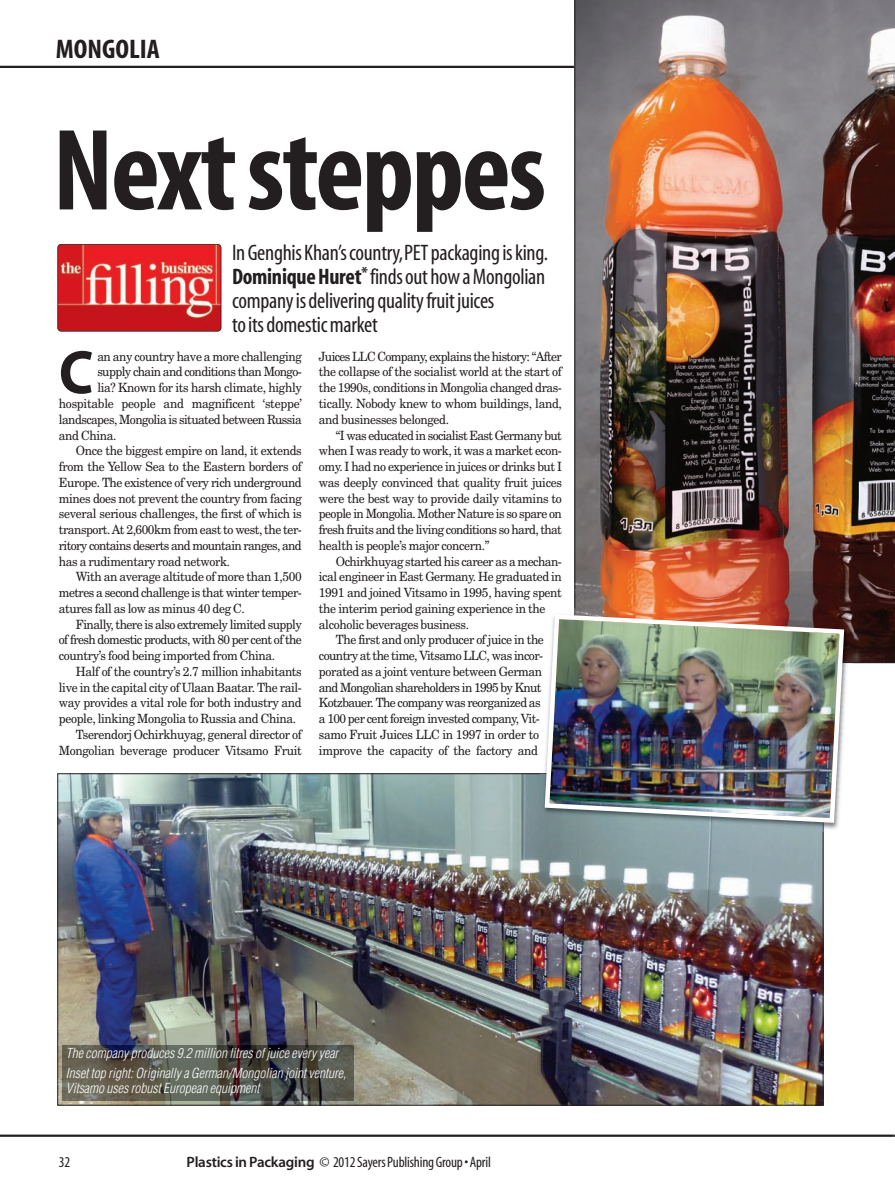
<style>
.page{position:relative;width:895px;height:1193px;background:#fff}
.page>*{position:absolute;margin:0;border:0;box-sizing:border-box;transform-origin:0 0}
.t1{font:700 condensed 117px "Myriad";letter-spacing:-.02em;color:#231f20}
.t2{font:61.8px "Myriad Bold Norm";color:#231f20;scale:.94 1}
.t3{font:700 condensed 27px "Myriad";color:#231f20;scale:1.05 1}
.t4{font:condensed 22.5px/24px "Myriad";letter-spacing:-.01em;color:#231f20}
.t5{font:condensed 15px "Myriad";letter-spacing:-.01em;color:#231f20}
.t6{font:italic 300 condensed 13.5px/19.2px "Helvetica";color:#fff}
.t7{font:12.75px/15.8px "New Century Schlbk";letter-spacing:-.03em;color:#231f20;text-align:justify;scale:.94 1}
.t8{font:12.75px "New Century Schlbk";letter-spacing:-.05em;color:#231f20;scale:.94 1}
.s1{font-weight:700}
.s2{font-family:"Myriad Semi Bold Norm";font-stretch:normal}
</style>
<div class="page">
<img style="left:0;top:0;width:894px;height:1137px">
<h3 class="t3" style="left:56px;top:39px;width:101px">MONGOLIA</h3>
<h1 class="t1" style="left:53px;top:128px;width:494px">Next steppes</h1>
<h3 class="t4" style="left:232px;top:243px;width:317px">In Genghis Khan’s country,PET packaging is king.<br><span class="s1">Dominique Huret</span><sup>*</sup>finds out how a Mongolian company is delivering quality fruit juices<br>to its domestic market</h3>
<h2 class="t2" style="left:59px;top:349px;width:38px">C</h2>
<p class="t7" style="left:97px;top:349px;width:219px">an any country have a more challenging</p>
<p class="t8" style="left:97px;top:367px;width:219px">supply chain and conditions than Mongo-</p>
<p class="t7" style="left:97px;top:381px;width:219px">lia? Known for its harsh climate, highly</p>
<p class="t7" style="left:59px;top:397px;width:260px">hospitable people and magnificent ‘steppe’</p>
<p class="t7" style="left:59px;top:412px;width:260px">landscapes, Mongolia is situated between Russia</p>
<p class="t7" style="left:59px;top:428px;width:63px">and China.</p>
<p class="t7" style="left:76px;top:444px;width:242px">Once the biggest empire on land, it extends</p>
<p class="t7" style="left:59px;top:460px;width:260px">from the Yellow Sea to the Eastern borders of</p>
<p class="t7" style="left:59px;top:475px;width:260px">Europe. The existence of very rich underground</p>
<p class="t7" style="left:59px;top:491px;width:260px">mines does not prevent the country from facing</p>
<p class="t7" style="left:59px;top:507px;width:260px">several serious challenges, the first of which is</p>
<p class="t7" style="left:59px;top:523px;width:260px">transport. At 2,600km from east to west, the ter-</p>
<p class="t8" style="left:59px;top:540px;width:260px">ritory contains deserts and mountain ranges, and</p>
<p class="t7" style="left:59px;top:554px;width:184px">has a rudimentary road network.</p>
<p class="t7" style="left:76px;top:570px;width:242px">With an average altitude of more than 1,500</p>
<p class="t7" style="left:59px;top:586px;width:260px">metres a second challenge is that winter temper-</p>
<p class="t7" style="left:59px;top:601px;width:199px">atures fall as low as minus 40 deg C.</p>
<p class="t7" style="left:76px;top:617px;width:242px">Finally, there is also extremely limited supply</p>
<p class="t8" style="left:59px;top:635px;width:260px">of fresh domestic products, with 80 per cent of the</p>
<p class="t7" style="left:59px;top:649px;width:231px">country’s food being imported from China.</p>
<p class="t7" style="left:76px;top:664px;width:242px">Half of the country’s 2.7 million inhabitants</p>
<p class="t7" style="left:59px;top:680px;width:260px">live in the capital city of Ulaan Baatar. The rail-</p>
<p class="t7" style="left:59px;top:696px;width:260px">way provides a vital role for both industry and</p>
<p class="t7" style="left:59px;top:712px;width:254px">people, linking Mongolia to Russia and China.</p>
<p class="t7" style="left:76px;top:727px;width:242px">Tserendorj Ochirkhuyag, general director of</p>
<p class="t7" style="left:59px;top:743px;width:260px">Mongolian beverage producer Vitsamo Fruit</p>
<p class="t7" style="left:319px;top:349px;width:260px">Juices LLC Company, explains the history: “After the collapse of the socialist world at the start of the 1990s, conditions in Mongolia changed dras&shy;tically. Nobody knew to whom buildings, land, and businesses belonged.</p>
<p class="t7" style="left:319px;top:428px;width:260px;text-indent:17px">“I was educated in socialist East Germany but when I was ready to work, it was a market econ&shy;omy. I had no experience in juices or drinks but I was deeply convinced that quality fruit juices were the best way to provide daily vitamins to people in Mongolia. Mother Nature is so spare on fresh fruits and the living conditions so hard, that health is people’s major concern.”</p>
<p class="t7" style="left:319px;top:554px;width:260px;text-align:left;text-indent:17px">Ochirkhuyag started his career as a mechan&shy;ical engineer in East Germany. He graduated in 1991 and joined Vitsamo in 1995, having spent the interim period gaining experience in the alcoholic beverages business.</p>
<p class="t7" style="left:319px;top:633px;width:241px;text-align:left;text-indent:17px">The first and only producer of juice in the country at the time, Vitsamo LLC, was incor&shy;porated as a joint venture between German and Mongolian shareholders in 1995 by Knut Kotzbauer. The company was reorganized as a 100 per cent foreign invested company, Vit&shy;samo Fruit Juices LLC in 1997 in order to improve the capacity of the factory and</p>
<p class="t6" style="left:66px;top:1045px;width:284px">The company produces 9.2 million litres ofjuice every year<br>Insettop right:Originally a German/Mongolian jointventure,</p>
<p class="t6" style="left:66px;top:1079px;width:197px">Vitsamo uses robustEuropean equipment</p>
<p class="t5" style="left:59px;top:1156px;width:13px">32</p>
<p class="t5" style="left:186px;top:1156px;width:305px"><span class="s2">Plastics in Packaging</span> © 2012 Sayers Publishing Group • April</p>
</div>
